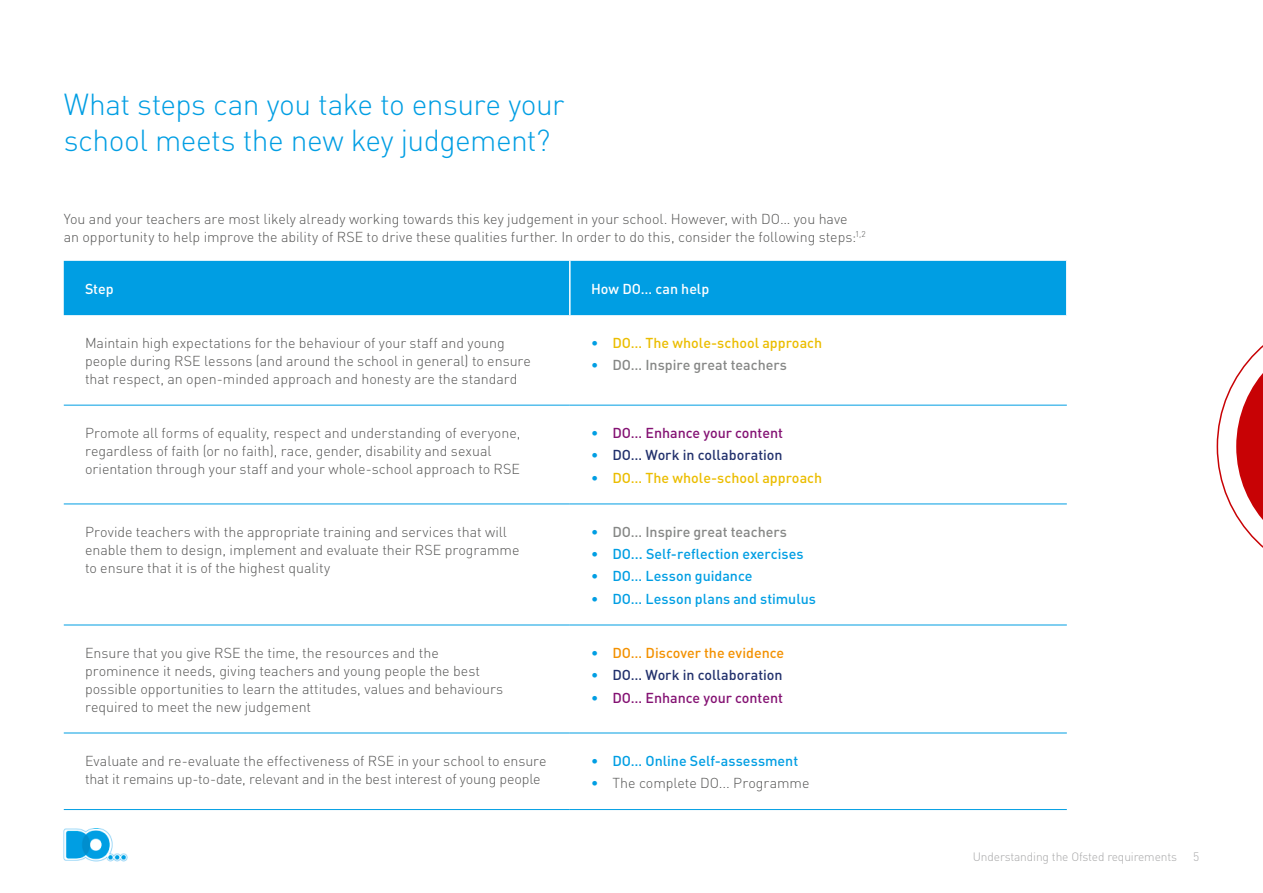
<style>
.page{position:relative;width:1263px;height:893px;background:#fff}
.page>*{position:absolute;margin:0;border:0;box-sizing:border-box;transform-origin:0 0}
.t1{font:300 30px/36px "DIN";letter-spacing:-.02em;color:#009ee3}
.t2{font:300 14.25px/18px "DIN";color:#565655}
.t3{font:500 14.25px "DIN";color:#009ee3}
.t4{font:500 14.25px "DIN";color:#ebbd00}
.t5{font:500 14.25px "DIN";color:#868786}
.t6{font:500 14.25px "DIN";color:#22316d}
.t7{font:500 14.25px "DIN";color:#841273}
.t8{font:500 14.25px "DIN";color:#f39100}
.t9{font:500 14.25px "DIN";color:#fff}
.t10{font:300 12px "DIN";letter-spacing:-.01em;color:#a7a7a8}
.s1{color:#009ee3}
.s2{font-weight:500;color:#009ee3}
</style>
<div class="page">
<svg style="left:1216px;top:345px;width:47px;height:203px"></svg>
<img style="left:63px;top:828px;width:65px;height:33px">
<div style="left:64px;top:261px;width:1002px;height:54px;background:#009ee3"></div>
<hr style="left:64px;top:405px;width:506px;height:1px;background:#009ee3">
<hr style="left:64px;top:504px;width:506px;height:1px;background:#009ee3">
<hr style="left:64px;top:625px;width:506px;height:1px;background:#009ee3">
<hr style="left:64px;top:733px;width:506px;height:1px;background:#009ee3">
<hr style="left:64px;top:809px;width:506px;height:1px;background:#009ee3">
<hr style="left:570px;top:405px;width:497px;height:1px;background:#009ee3">
<hr style="left:570px;top:504px;width:497px;height:1px;background:#009ee3">
<hr style="left:570px;top:625px;width:497px;height:1px;background:#009ee3">
<hr style="left:570px;top:733px;width:497px;height:1px;background:#009ee3">
<hr style="left:570px;top:809px;width:497px;height:1px;background:#009ee3">
<hr style="left:569px;top:261px;width:2px;height:54px;background:#fff">
<h1 class="t1" style="left:64px;top:86px;width:502px">What steps can you take to ensure your school meets the new key judgement?</h1>
<p class="t2" style="left:64px;top:210px;width:803px">You and your teachers are most likely already working towards this key judgement in your school. However, with DO… you have an opportunity to help improve the ability of RSE to drive these qualities further. In order to do this, consider the following steps:<sup>1,2</sup></p>
<p class="t9" style="left:85px;top:280px;width:30px">Step</p>
<p class="t9" style="left:591px;top:280px;width:120px">How DO… can help</p>
<p class="t2" style="left:85px;top:334px;width:447px">Maintain high expectations for the behaviour of your staff and young people during RSE lessons (and around the school in general) to ensure that respect, an open-minded approach and honesty are the standard</p>
<p class="t4" style="left:591px;top:334px;width:233px"><span class="s1">•</span> DO… The whole-school approach</p>
<p class="t5" style="left:591px;top:356px;width:197px"><span class="s1">•</span> DO… Inspire great teachers</p>
<p class="t2" style="left:85px;top:424px;width:437px">Promote all forms of equality, respect and understanding of everyone, regardless of faith (or no faith), race, gender, disability and sexual orientation through your staff and your whole-school approach to RSE</p>
<p class="t7" style="left:591px;top:424px;width:193px"><span class="s1">•</span> DO… Enhance your content</p>
<p class="t6" style="left:591px;top:446px;width:193px"><span class="s1">•</span> DO… Work in collaboration</p>
<p class="t4" style="left:591px;top:468px;width:233px"><span class="s1">•</span> DO… The whole-school approach</p>
<p class="t2" style="left:85px;top:522px;width:436px">Provide teachers with the appropriate training and services that will enable them to design, implement and evaluate their RSE programme to ensure that it is of the highest quality</p>
<p class="t5" style="left:591px;top:523px;width:197px"><span class="s1">•</span> DO… Inspire great teachers</p>
<p class="t3" style="left:591px;top:545px;width:214px">• DO... Self-reflection exercises</p>
<p class="t3" style="left:591px;top:567px;width:163px">• DO… Lesson guidance</p>
<p class="t3" style="left:591px;top:589px;width:226px">• DO… Lesson plans and stimulus</p>
<p class="t2" style="left:85px;top:643px;width:420px">Ensure that you give RSE the time, the resources and the prominence it needs, giving teachers and young people the best possible opportunities to learn the attitudes, values and behaviours required to meet the new judgement</p>
<p class="t8" style="left:591px;top:644px;width:195px"><span class="s1">•</span> DO… Discover the evidence</p>
<p class="t6" style="left:591px;top:666px;width:193px"><span class="s1">•</span> DO… Work in collaboration</p>
<p class="t7" style="left:591px;top:688px;width:193px"><span class="s1">•</span> DO… Enhance your content</p>
<p class="t2" style="left:85px;top:751px;width:463px">Evaluate and re-evaluate the effectiveness of RSE in your school to ensure that it remains up-to-date, relevant and in the best interest of young people</p>
<p class="t3" style="left:591px;top:752px;width:209px">• DO… Online Self-assessment</p>
<p class="t2" style="left:591px;top:774px;width:220px"><span class="s2">•</span> The complete DO... Programme</p>
<p class="t10" style="left:973px;top:849px;width:206px">Understanding the Ofsted requirements</p>
<p class="t10" style="left:1193px;top:849px;width:8px">5</p>
</div>
